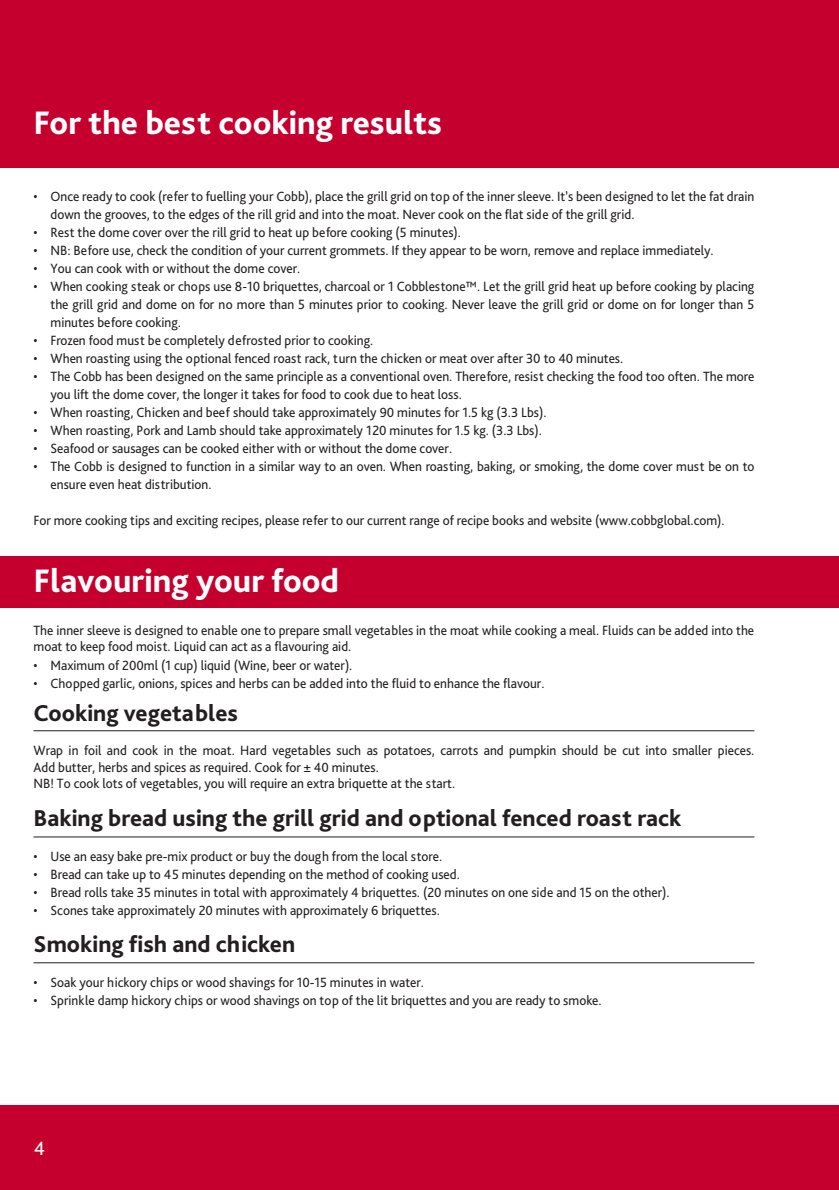
<style>
.page{position:relative;width:839px;height:1190px;background:#fff}
.page>*{position:absolute;margin:0;border:0;box-sizing:border-box;transform-origin:0 0}
.t1{font:800 34px "Bliss Pro";color:#fff}
.t2{font:800 24px "Bliss Pro";color:#231f20}
.t3{font:20px "Bliss Pro";color:#fff}
.t4{font:14px/18px "Bliss Pro";color:#231f20;scale:.95 1}
</style>
<div class="page">
<div style="left:0;top:1105px;width:838px;height:85px;background:#c5002e"></div>
<div style="left:0;top:0;width:838px;height:168px;background:#c5002e"></div>
<div style="left:0;top:556px;width:838px;height:52px;background:#c5002e"></div>
<hr style="left:33px;top:730px;width:720px;height:1px;background:#231f20">
<hr style="left:33px;top:836px;width:720px;height:1px;background:#231f20">
<hr style="left:33px;top:962px;width:720px;height:1px;background:#231f20">
<p class="t1" style="left:33px;top:102px;width:409px">For the best cooking results</p>
<p class="t4" style="left:51px;top:187px;width:741px;text-indent:-17px">• Once ready to cook (refer to fuelling your Cobb), place the grill grid on top of the inner sleeve. It’s been designed to let the fat drain down the grooves, to the edges of the rill grid and into the moat. Never cook on the flat side of the grill grid.</p>
<p class="t4" style="left:33px;top:223px;width:451px">• Rest the dome cover over the rill grid to heat up before cooking (5 minutes).</p>
<p class="t4" style="left:33px;top:241px;width:717px">• NB: Before use, check the condition of your current grommets. If they appear to be worn, remove and replace immediately.</p>
<p class="t4" style="left:33px;top:259px;width:282px">• You can cook with or without the dome cover.</p>
<p class="t4" style="left:51px;top:277px;width:742px;text-align:justify;text-indent:-17px">• When cooking steak or chops use 8-10 briquettes, charcoal or 1 Cobblestone™. Let the grill grid heat up before cooking by placing the grill grid and dome on for no more than 5 minutes prior to cooking. Never leave the grill grid or dome on for longer than 5 minutes before cooking.</p>
<p class="t4" style="left:33px;top:331px;width:359px">• Frozen food must be completely defrosted prior to cooking.</p>
<p class="t4" style="left:33px;top:349px;width:622px">• When roasting using the optional fenced roast rack, turn the chicken or meat over after 30 to 40 minutes.</p>
<p class="t4" style="left:51px;top:367px;width:742px;text-indent:-17px">• The Cobb has been designed on the same principle as a conventional oven. Therefore, resist checking the food too often. The more you lift the dome cover, the longer it takes for food to cook due to heat loss.</p>
<p class="t4" style="left:33px;top:403px;width:541px">• When roasting, Chicken and beef should take approximately 90 minutes for 1.5 kg (3.3 Lbs).</p>
<p class="t4" style="left:33px;top:421px;width:536px">• When roasting, Pork and Lamb should take approximately 120 minutes for 1.5 kg. (3.3 Lbs).</p>
<p class="t4" style="left:33px;top:439px;width:442px">• Seafood or sausages can be cooked either with or without the dome cover.</p>
<p class="t4" style="left:51px;top:457px;width:742px;text-indent:-17px">• The Cobb is designed to function in a similar way to an oven. When roasting, baking, or smoking, the dome cover must be on to ensure even heat distribution.</p>
<p class="t4" style="left:33px;top:511px;width:728px">For more cooking tips and exciting recipes, please refer to our current range of recipe books and website (www.cobbglobal.com).</p>
<p class="t1" style="left:33px;top:560px;width:307px">Flavouring your food</p>
<p class="t4" style="left:33px;top:621px;width:759px;line-height:16.8px">The inner sleeve is designed to enable one to prepare small vegetables in the moat while cooking a meal. Fluids can be added into the moat to keep food moist. Liquid can act as a flavouring aid.</p>
<p class="t4" style="left:33px;top:655px;width:337px">• Maximum of 200ml (1 cup) liquid (Wine, beer or water).</p>
<p class="t4" style="left:33px;top:673px;width:539px">• Chopped garlic, onions, spices and herbs can be added into the fluid to enhance the flavour.</p>
<p class="t2" style="left:33px;top:698px;width:206px">Cooking vegetables</p>
<p class="t4" style="left:33px;top:741px;width:759px;line-height:16.8px">Wrap in foil and cook in the moat. Hard vegetables such as potatoes, carrots and pumpkin should be cut into smaller pieces.<br>Add butter, herbs and spices as required. Cook for ± 40 minutes.</p>
<p class="t4" style="left:33px;top:774px;width:445px">NB! To cook lots of vegetables, you will require an extra briquette at the start.</p>
<p class="t2" style="left:33px;top:803px;width:649px">Baking bread using the grill grid and optional fenced roast rack</p>
<p class="t4" style="left:33px;top:846px;width:431px">• Use an easy bake pre-mix product or buy the dough from the local store.</p>
<p class="t4" style="left:33px;top:864px;width:450px">• Bread can take up to 45 minutes depending on the method of cooking used.</p>
<p class="t4" style="left:33px;top:882px;width:670px">• Bread rolls take 35 minutes in total with approximately 4 briquettes. (20 minutes on one side and 15 on the other).</p>
<p class="t4" style="left:33px;top:900px;width:429px">• Scones take approximately 20 minutes with approximately 6 briquettes.</p>
<p class="t2" style="left:33px;top:929px;width:263px">Smoking fish and chicken</p>
<p class="t4" style="left:33px;top:973px;width:412px">• Soak your hickory chips or wood shavings for 10-15 minutes in water.</p>
<p class="t4" style="left:33px;top:991px;width:599px">• Sprinkle damp hickory chips or wood shavings on top of the lit briquettes and you are ready to smoke.</p>
<p class="t3" style="left:34px;top:1136px;width:13px">4</p>
</div>
